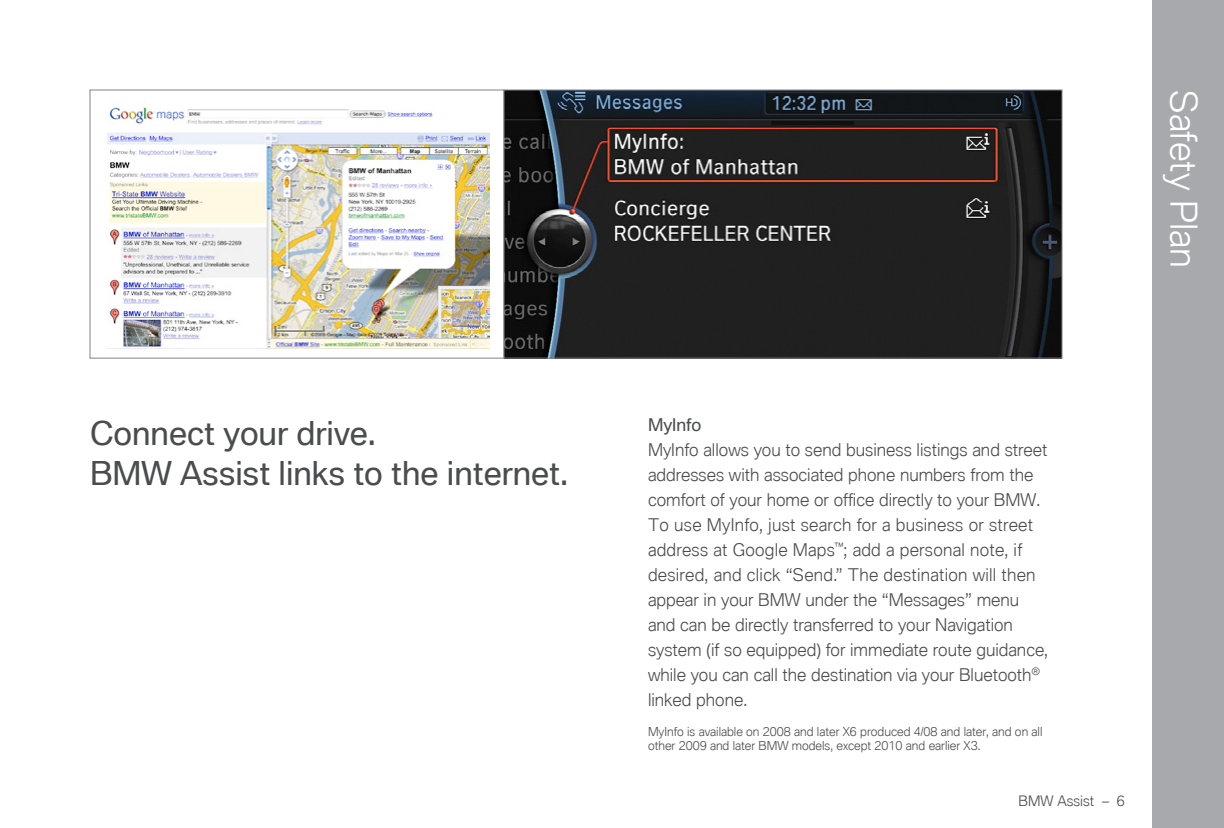
<style>
.page{position:relative;width:1224px;height:828px;background:#fff}
.page>*{position:absolute;margin:0;border:0;box-sizing:border-box;transform-origin:0 0}
.t1{font:300 36px "BMW Type Global Pro";color:#fff}
.t2{font:32px/40px "BMW Type Global Pro";color:#4b4c4d}
.t3{font:300 17px/25px "BMW Type Global Pro";color:#4b4c4d}
.t4{font:17px "BMW Type Global Pro";color:#4b4c4d}
.t5{font:300 14px "BMW Type Global Pro";color:#4b4c4d}
.t6{font:300 12px/14px "BMW Type Global Pro";color:#4b4c4d}
</style>
<div class="page">
<img style="left:107px;top:107px;width:382px;height:242px">
<div style="left:90px;top:90px;width:414px;height:269px;border:1px solid #808285"></div>
<div style="left:1152px;top:0;width:72px;height:828px;background:#a8a9ad"></div>
<img style="left:506px;top:92px;width:554px;height:265px">
<div style="left:504px;top:90px;width:558px;height:269px;border:1px solid #808285"></div>
<p class="t2" style="left:90px;top:415px;width:480px">Connect your drive.<br>BMW Assist links to the internet.</p>
<p class="t1" style="left:1209px;top:90px;width:180px;rotate:90deg">Safety Plan</p>
<p class="t4" style="left:648px;top:412px;width:55px">MyInfo</p>
<p class="t3" style="left:648px;top:438px;width:402px">MyInfo allows you to send business listings and street addresses with associated phone numbers from the comfort of your home or office directly to your BMW.<br>To use MyInfo, just search for a business or street address at Google Maps<sup>™</sup>; add a personal note, if desired, and click “Send.” The destination will then appear in your BMW under the “Messages” menu and can be directly transferred to your Navigation system (if so equipped) for immediate route guidance, while you can call the destination via your Bluetooth<sup>® </sup>linked phone.</p>
<p class="t6" style="left:648px;top:725px;width:396px">MyInfo is available on 2008 and later X6 produced 4/08 and later, and on all other 2009 and later BMW models, except 2010 and earlier X3.</p>
<p class="t5" style="left:1019px;top:791px;width:108px">BMW Assist – 6</p>
</div>
